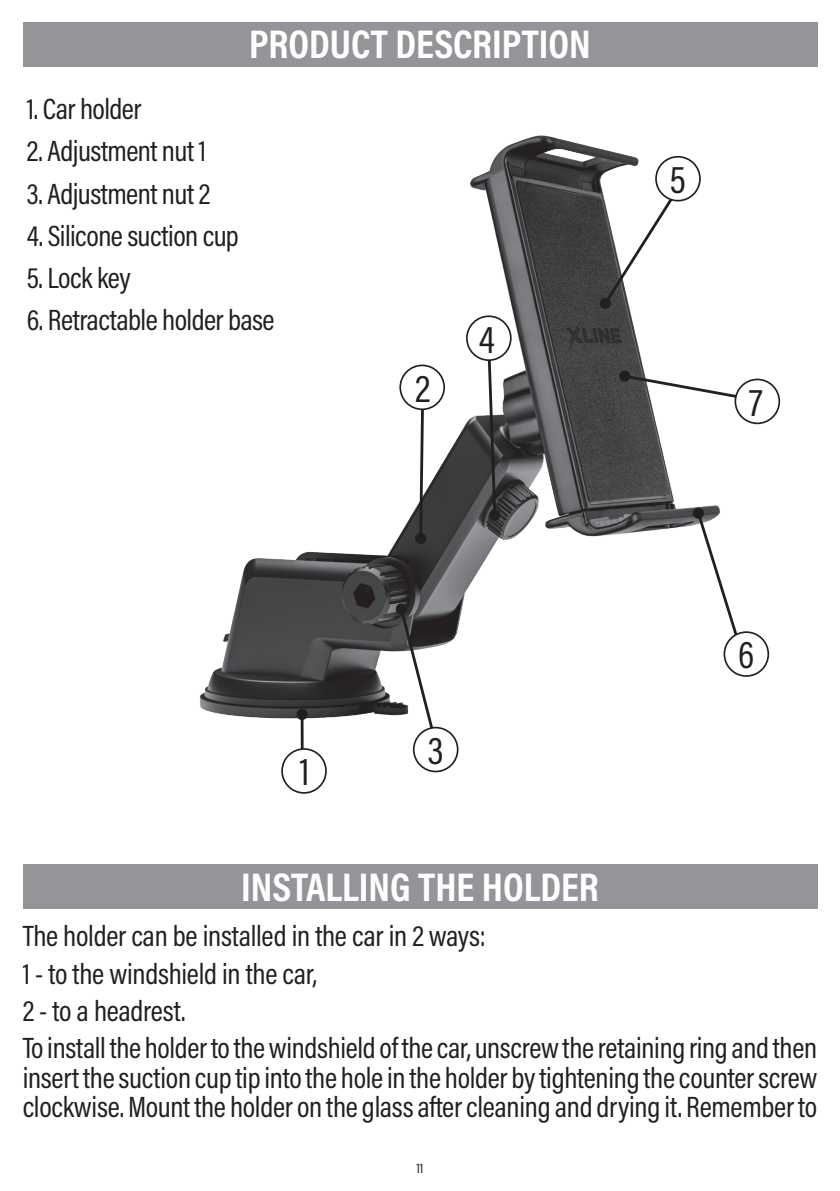
<style>
.page{position:relative;width:840px;height:1191px;background:#fff}
.page>*{position:absolute;margin:0;border:0;box-sizing:border-box;transform-origin:0 0}
.t1{font:700 40.4px "Acumin Pro Cond";color:#fff}
.t2{font:39.2px "Acumin Pro Cond";color:#231f20}
.t3{font:29.6px/37.2px "Acumin Pro Cond";letter-spacing:-.01em;color:#231f20}
.t4{font:14px "Acumin Pro Cond";color:#231f20}
</style>
<div class="page">
<div style="left:23px;top:23px;width:793px;height:44px;background:#939598"></div>
<div style="left:23px;top:864px;width:793px;height:44px;background:#939598"></div>
<img style="left:200px;top:135px;width:551px;height:659px">
<svg style="left:486px;top:359px;width:11px;height:159px"></svg>
<div style="left:488px;top:509px;width:12px;height:12px;background:#231f20;border-radius:5px"></div>
<svg style="left:417px;top:410px;width:8px;height:123px"></svg>
<svg style="left:414px;top:532px;width:12px;height:12px"></svg>
<svg style="left:598px;top:187px;width:82px;height:122px"></svg>
<svg style="left:694px;top:509px;width:47px;height:135px"></svg>
<div style="left:692px;top:507px;width:12px;height:12px;background:#231f20;border-radius:50%"></div>
<svg style="left:618px;top:370px;width:133px;height:33px"></svg>
<svg style="left:395px;top:602px;width:42px;height:139px"></svg>
<hr style="left:300px;top:714px;width:3px;height:53px;background:#231f20">
<svg style="left:295px;top:708px;width:13px;height:13px"></svg>
<div style="left:466px;top:316px;width:44px;height:44px;background:#fff;border-radius:50%"></div>
<div style="left:466px;top:315px;width:45px;height:46px;border:2px solid #231f20;border-radius:50%"></div>
<div style="left:400px;top:365px;width:44px;height:44px;background:#fff;border-radius:50%"></div>
<div style="left:399px;top:364px;width:46px;height:46px;border:2px solid #231f20;border-radius:50%"></div>
<div style="left:655px;top:157px;width:44px;height:44px;background:#fff;border-radius:50%"></div>
<div style="left:654px;top:156px;width:46px;height:45px;border:2px solid #231f20;border-radius:50%"></div>
<div style="left:724px;top:632px;width:43px;height:44px;background:#fff;border-radius:50%"></div>
<div style="left:723px;top:631px;width:45px;height:46px;border:2px solid #231f20;border-radius:50%"></div>
<div style="left:735px;top:379px;width:43px;height:44px;background:#fff;border-radius:50%"></div>
<div style="left:734px;top:378px;width:45px;height:46px;border:2px solid #231f20;border-radius:50%"></div>
<div style="left:413px;top:727px;width:44px;height:44px;background:#fff;border-radius:50%"></div>
<div style="left:412px;top:726px;width:46px;height:46px;border:2px solid #231f20;border-radius:50%"></div>
<div style="left:282px;top:749px;width:44px;height:44px;background:#fff;border-radius:50%"></div>
<div style="left:281px;top:748px;width:45px;height:45px;border:2px solid #231f20;border-radius:50%"></div>
<h1 class="t1" style="left:249px;top:18px;width:343px">PRODUCT DESCRIPTION</h1>
<p class="t3" style="left:27px;top:90px;width:116px">1. Car holder</p>
<p class="t3" style="left:27px;top:132px;width:181px">2. Adjustment nut 1</p>
<p class="t3" style="left:27px;top:174px;width:185px">3. Adjustment nut 2</p>
<p class="t3" style="left:27px;top:216px;width:213px">4. Silicone suction cup</p>
<p class="t3" style="left:27px;top:259px;width:105px">5. Lock key</p>
<p class="t3" style="left:27px;top:301px;width:249px">6. Retractable holder base</p>
<h2 class="t2" style="left:415px;top:363px;width:17px">2</h2>
<h2 class="t2" style="left:478px;top:314px;width:18px">4</h2>
<h2 class="t2" style="left:669px;top:154px;width:18px">5</h2>
<h2 class="t2" style="left:748px;top:377px;width:15px">7</h2>
<h2 class="t2" style="left:300px;top:746px;width:11px">1</h2>
<h2 class="t2" style="left:427px;top:725px;width:17px">3</h2>
<h2 class="t2" style="left:737px;top:629px;width:18px">6</h2>
<h1 class="t1" style="left:241px;top:860px;width:359px">INSTALLING THE HOLDER</h1>
<p class="t3" style="left:23px;top:917px;width:795px">The holder can be installed in the car in 2 ways:<br>1 - to the windshield in the car,<br>2 - to a headrest.<br>To install the holder to the windshield of the car, unscrew the retaining ring and then</p>
<p class="t3" style="left:23px;top:1062px;width:795px;line-height:29.6px">insert the suction cup tip into the hole in the holder by tightening the counter screw clockwise. Mount the holder on the glass after cleaning and drying it. Remember to</p>
<p class="t4" style="left:416px;top:1159px;width:8px">11</p>
</div>
